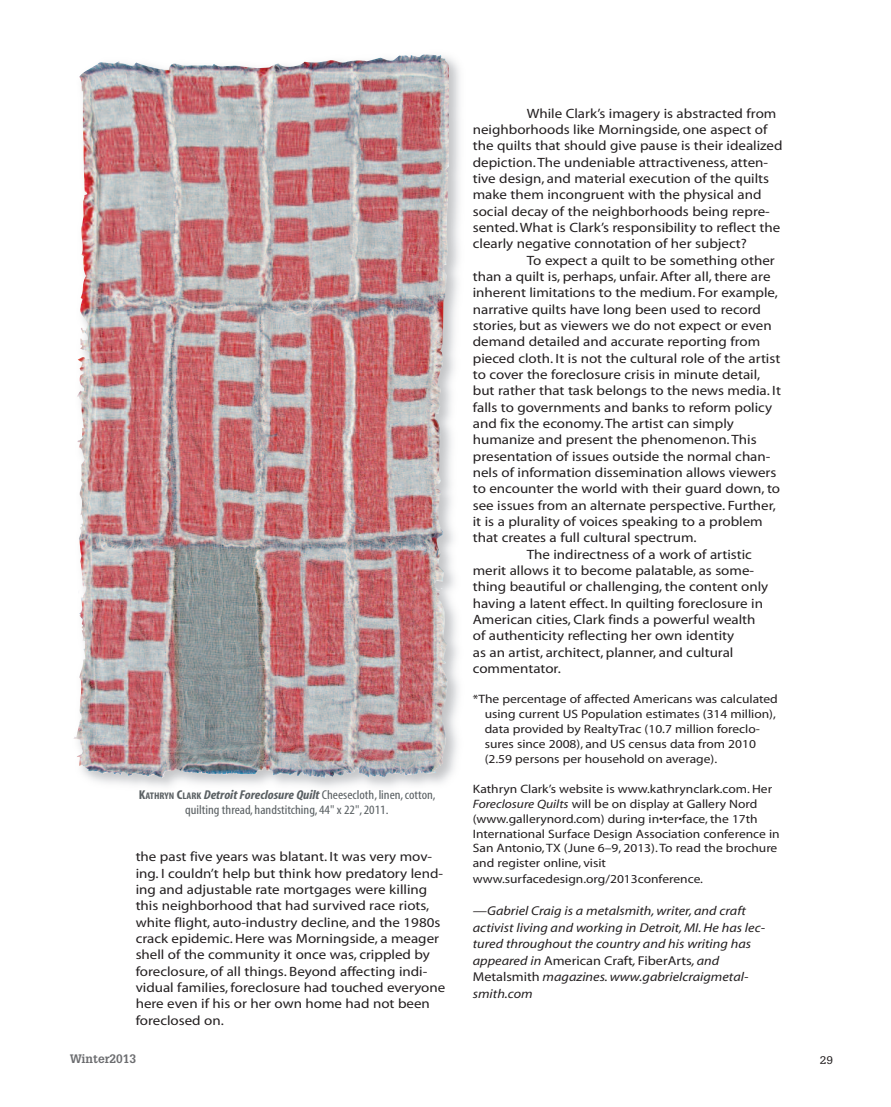
<style>
.page{position:relative;width:891px;height:1107px;background:#fff}
.page>*{position:absolute;margin:0;border:0;box-sizing:border-box;transform-origin:0 0}
.t1{font:13.5px/16.4px "Myriad";color:#231f20;scale:1.11 1}
.t2{font:italic 12.9px/16.5px "Myriad";color:#231f20;scale:1.11 1}
.t3{font:condensed 12.9px/15.6px "Myriad";color:#5a6063;text-align:center;scale:1.11 1}
.t4{font:12.15px/14.9px "Myriad";color:#231f20;scale:1.11 1}
.t5{font:700 12px "Glypha";color:#6c6d70}
.t6{font:10.8px "Glypha";color:#231f20;scale:1.11 1}
.s1{font-weight:700}
.s2{font-weight:700;font-size:9.6px}
.s3{font-weight:700;font-style:italic}
.s4{font-style:italic}
.s5{font-style:normal}
</style>
<div class="page">
<img style="left:74px;top:54px;width:386px;height:733px">
<img style="left:164px;top:59px;width:285px;height:719px">
<p class="t3" style="left:139px;top:788px;width:269px"><span class="s1">K</span><span class="s2">ATHRYN</span> <span class="s1">C</span><span class="s2">LARK</span> <span class="s3">Detroit Foreclosure Quilt</span> Cheesecloth, linen, cotton, quilting thread, handstitching, 44" x 22", 2011.</p>
<p class="t1" style="left:136px;top:850px;width:280px">the past five years was blatant. It was very mov&shy;ing. I couldn’t help but think how predatory lend&shy;ing and adjustable rate mortgages were killing this neighborhood that had survived race riots, white flight, auto-industry decline, and the 1980s crack epidemic. Here was Morningside, a meager shell of the community it once was, crippled by foreclosure, of all things. Beyond affecting indi&shy;vidual families, foreclosure had touched everyone here even if his or her own home had not been foreclosed on.</p>
<p class="t1" style="left:473px;top:106px;width:281px;text-indent:54px">While Clark’s imagery is abstracted from neighborhoods like Morningside, one aspect of the quilts that should give pause is their idealized depiction. The undeniable attractiveness, atten&shy;tive design, and material execution of the quilts make them incongruent with the physical and social decay of the neighborhoods being repre&shy;sented. What is Clark’s responsibility to reflect the clearly negative connotation of her subject?</p>
<p class="t1" style="left:527px;top:253px;width:225px">To expect a quilt to be something other</p>
<p class="t1" style="left:473px;top:269px;width:270px">than a quilt is, perhaps, unfair. After all, there are</p>
<p class="t1" style="left:473px;top:286px;width:276px">inherent limitations to the medium. For example,</p>
<p class="t1" style="left:473px;top:302px;width:261px">narrative quilts have long been used to record</p>
<p class="t1" style="left:473px;top:318px;width:271px">stories, but as viewers we do not expect or even</p>
<p class="t1" style="left:473px;top:335px;width:261px">demand detailed and accurate reporting from</p>
<p class="t1" style="left:473px;top:351px;width:279px">pieced cloth. It is not the cultural role of the artist</p>
<p class="t1" style="left:473px;top:367px;width:261px">to cover the foreclosure crisis in minute detail,</p>
<p class="t1" style="left:473px;top:384px;width:279px">but rather that task belongs to the news media. It</p>
<p class="t1" style="left:473px;top:400px;width:271px">falls to governments and banks to reform policy</p>
<p class="t1" style="left:473px;top:416px;width:237px">and fix the economy. The artist can simply</p>
<p class="t1" style="left:473px;top:433px;width:257px">humanize and present the phenomenon. This</p>
<p class="t1" style="left:473px;top:449px;width:270px">presentation of issues outside the normal chan-</p>
<p class="t1" style="left:473px;top:465px;width:275px">nels of information dissemination allows viewers</p>
<p class="t1" style="left:473px;top:482px;width:278px">to encounter the world with their guard down, to</p>
<p class="t1" style="left:473px;top:498px;width:275px">see issues from an alternate perspective. Further,</p>
<p class="t1" style="left:473px;top:514px;width:263px">it is a plurality of voices speaking to a problem</p>
<p class="t1" style="left:473px;top:531px;width:203px">that creates a full cultural spectrum.</p>
<p class="t1" style="left:527px;top:547px;width:204px">The indirectness of a work of artistic</p>
<p class="t1" style="left:473px;top:563px;width:255px">merit allows it to become palatable, as some-</p>
<p class="t1" style="left:473px;top:580px;width:268px">thing beautiful or challenging, the content only</p>
<p class="t1" style="left:473px;top:596px;width:263px">having a latent effect. In quilting foreclosure in</p>
<p class="t1" style="left:473px;top:612px;width:256px">American cities, Clark finds a powerful wealth</p>
<p class="t1" style="left:473px;top:629px;width:237px">of authenticity reflecting her own identity</p>
<p class="t1" style="left:473px;top:645px;width:236px">as an artist, architect, planner, and cultural</p>
<p class="t1" style="left:473px;top:661px;width:81px">commentator.</p>
<p class="t4" style="left:485px;top:693px;width:266px;text-indent:-12px">*The percentage of affected Americans was calculated using current US Population estimates (314 million), data provided by RealtyTrac (10.7 million foreclo&shy;sures since 2008), and US census data from 2010 (2.59 persons per household on average).</p>
<p class="t4" style="left:473px;top:783px;width:278px">Kathryn Clark’s website is www.kathrynclark.com. Her <span class="s4">Foreclosure Quilts</span> will be on display at Gallery Nord (www.gallerynord.com) during in•ter•face, the 17th International Surface Design Association conference in San Antonio, TX (June 6–9, 2013). To read the brochure and register online, visit www.surfacedesign.org/2013conference.</p>
<p class="t2" style="left:473px;top:904px;width:265px">—Gabriel Craig is a metalsmith, writer, and craft activist living and working in Detroit, MI. He has lec&shy;tured throughout the country and his writing has appeared in <span class="s5">American Craft</span>, <span class="s5">FiberArts</span>, and <span class="s5">Metalsmith</span> magazines. www.gabrielcraigmetal&shy;smith.com</p>
<p class="t5" style="left:70px;top:1052px;width:68px">Winter2013</p>
<p class="t6" style="left:820px;top:1054px;width:14px">29</p>
</div>
